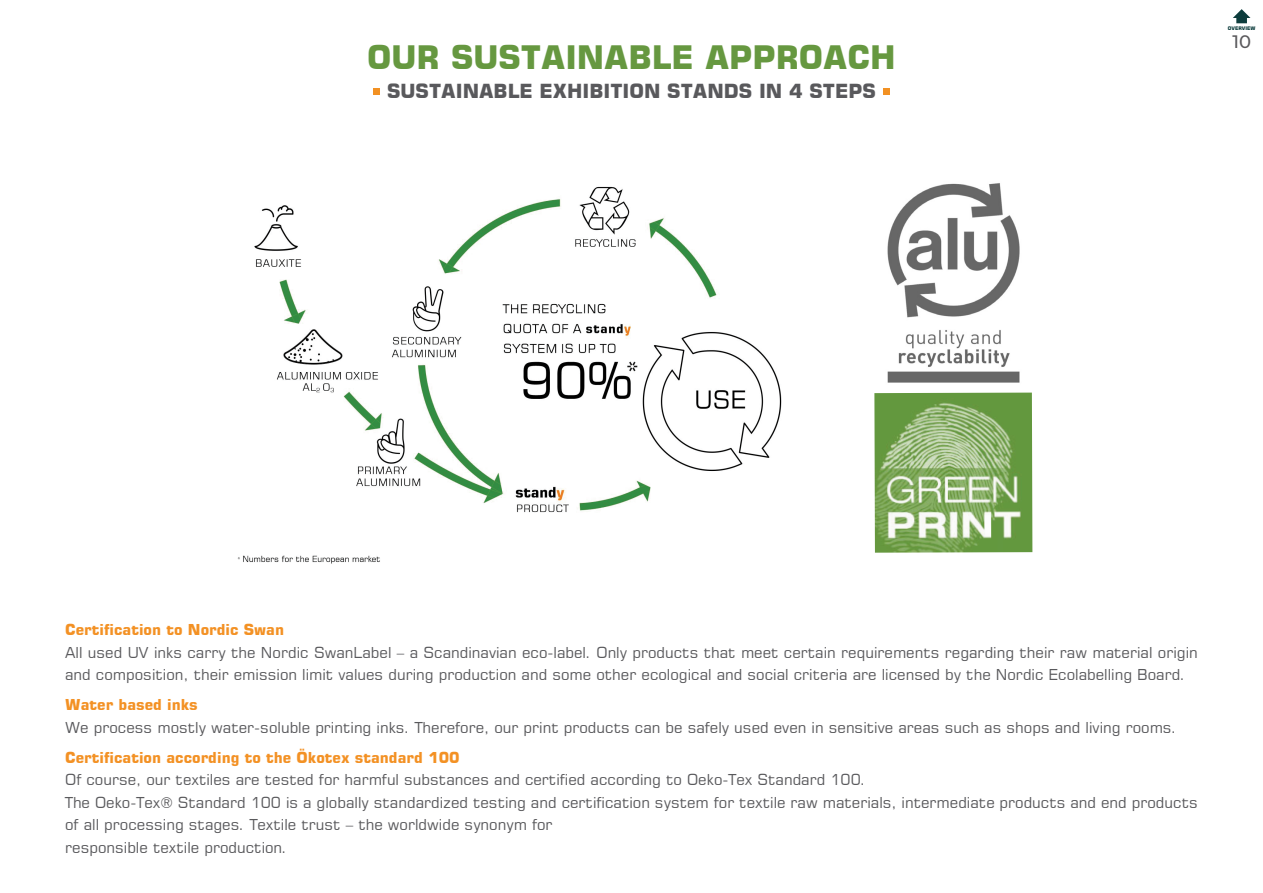
<style>
.page{position:relative;width:1263px;height:893px;background:#fff}
.page>*{position:absolute;margin:0;border:0;box-sizing:border-box;transform-origin:0 0}
.t1{font:700 32.25px "Square 721 BT";color:#669840}
.t2{font:700 19.35px "Square 721 BT";color:#59595c}
.t3{font:500 18px "Montserrat";color:#5a595c}
.t4{font:15px/22.5px "Square 721 BT";color:#59595c}
.t5{font:700 15px "Square 721 BT";color:#f39124}
.t6{font:700 4.8px "Square 721 BT";color:#0d3d3d}
</style>
<div class="page">
<svg style="left:373px;top:88px;width:6px;height:6px"></svg>
<svg style="left:884px;top:88px;width:6px;height:6px"></svg>
<img style="left:237px;top:186px;width:545px;height:378px">
<img style="left:887px;top:183px;width:133px;height:200px">
<img style="left:874px;top:393px;width:158px;height:160px">
<svg style="left:1233px;top:9px;width:17px;height:14px"></svg>
<h1 class="t1" style="left:367px;top:38px;width:530px">OUR SUSTAINABLE APPROACH</h1>
<p class="t2" style="left:387px;top:80px;width:490px">SUSTAINABLE EXHIBITION STANDS IN 4 STEPS</p>
<p class="t6" style="left:1228px;top:25px;width:29px">OVERVIEW</p>
<p class="t3" style="left:1232px;top:29px;width:20px">10</p>
<p class="t5" style="left:65px;top:620px;width:220px">Certification to Nordic Swan</p>
<p class="t4" style="left:65px;top:641px;width:1134px">All used UV inks carry the Nordic SwanLabel – a Scandinavian eco-label. Only products that meet certain requirements regarding their raw material origin and composition, their emission limit values during production and some other ecological and social criteria are licensed by the Nordic Ecolabelling Board.</p>
<p class="t5" style="left:65px;top:695px;width:134px">Water based inks</p>
<p class="t4" style="left:65px;top:716px;width:1113px">We process mostly water-soluble printing inks. Therefore, our print products can be safely used even in sensitive areas such as shops and living rooms.</p>
<p class="t5" style="left:65px;top:748px;width:396px">Certification according to the Ökotex standard 100</p>
<p class="t4" style="left:65px;top:768px;width:1134px">Of course, our textiles are tested for harmful substances and certified according to Oeko-Tex Standard 100.<br>The Oeko-Tex® Standard 100 is a globally standardized testing and certification system for textile raw materials, intermediate products and end products of all processing stages. Textile trust – the worldwide synonym for<br>responsible textile production.</p>
</div>
